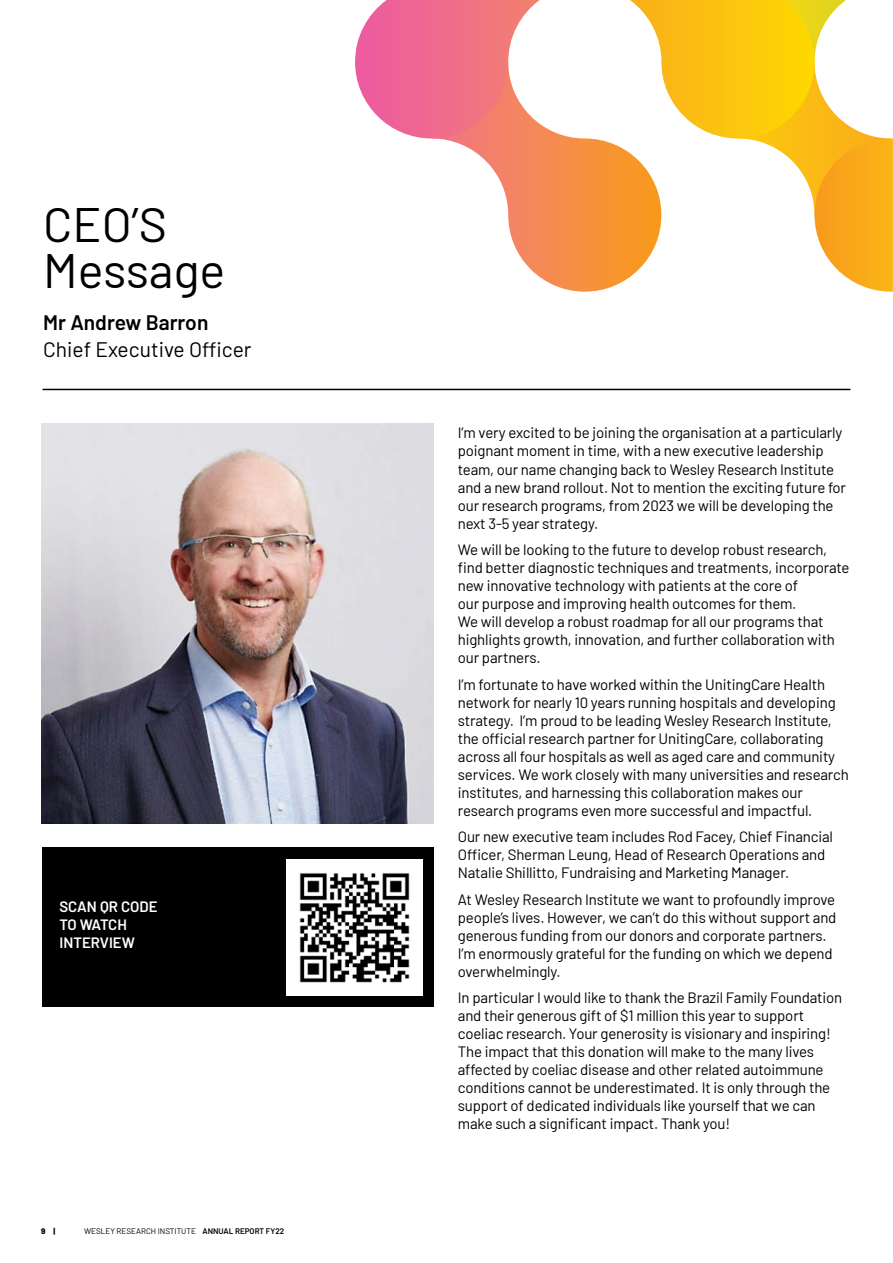
<style>
.page{position:relative;width:893px;height:1263px;background:#fff}
.page>*{position:absolute;margin:0;border:0;box-sizing:border-box;transform-origin:0 0}
.t1{font:48.3px/46.2px "Barlow";color:#000}
.t2{font:21px "Barlow";color:#000}
.t3{font:600 21px "Barlow";color:#000}
.t4{font:15px/18px "Barlow";letter-spacing:-.01em;color:#000}
.t5{font:600 15px/18px "Barlow";color:#fff}
.t6{font:8.1px "Barlow";color:#000}
.t7{font:800 8.1px "Barlow";color:#000}
.s1{font-weight:600}
</style>
<div class="page">
<svg style="left:432px;top:124px;width:198px;height:168px"></svg>
<svg style="left:355px;top:0;width:185px;height:138px"></svg>
<svg style="left:630px;top:0;width:263px;height:292px"></svg>
<img style="left:41px;top:424px;width:393px;height:399px">
<hr style="left:43px;top:389px;width:807px;height:1px;background:#000">
<div style="left:43px;top:847px;width:391px;height:160px;background:#000"></div>
<img style="left:287px;top:859px;width:136px;height:136px">
<h1 class="t1" style="left:43px;top:198px;width:184px">CEO’S<br>Message</h1>
<h2 class="t3" style="left:43px;top:307px;width:167px">Mr Andrew Barron</h2>
<h2 class="t2" style="left:43px;top:334px;width:210px">Chief Executive Officer</h2>
<p class="t5" style="left:59px;top:896px;width:100px">SCAN QR CODE<br>TO WATCH<br>INTERVIEW</p>
<p class="t7" style="left:41px;top:1224px;width:16px">9 |</p>
<p class="t6" style="left:84px;top:1225px;width:201px">WESLEY RESEARCH INSTITUTE <span class="s1">ANNUAL REPORT FY22</span></p>
<p class="t4" style="left:458px;top:423px;width:390px">I’m very excited to be joining the organisation at a particularly poignant moment in time, with a new executive leadership team, our name changing back to Wesley Research Institute and a new brand rollout. Not to mention the exciting future for our research programs, from 2023 we will be developing the next 3-5 year strategy.</p>
<p class="t4" style="left:458px;top:539px;width:393px">We will be looking to the future to develop robust research, find better diagnostic techniques and treatments, incorporate new innovative technology with patients at the core of<br>our purpose and improving health outcomes for them.<br>We will develop a robust roadmap for all our programs that highlights growth, innovation, and further collaboration with our partners.</p>
<p class="t4" style="left:458px;top:674px;width:393px">I’m fortunate to have worked within the UnitingCare Health network for nearly 10 years running hospitals and developing strategy. I’m proud to be leading Wesley Research Institute, the official research partner for UnitingCare, collaborating across all four hospitals as well as aged care and community services. We work closely with many universities and research institutes, and harnessing this collaboration makes our research programs even more successful and impactful.</p>
<p class="t4" style="left:458px;top:826px;width:377px">Our new executive team includes Rod Facey, Chief Financial<br>Officer, Sherman Leung, Head of Research Operations and<br>Natalie Shillitto, Fundraising and Marketing Manager.</p>
<p class="t4" style="left:458px;top:889px;width:380px">At Wesley Research Institute we want to profoundly improve people’s lives. However, we can’t do this without support and generous funding from our donors and corporate partners.<br>I’m enormously grateful for the funding on which we depend overwhelmingly.</p>
<p class="t4" style="left:458px;top:987px;width:386px">In particular I would like to thank the Brazil Family Foundation and their generous gift of $1 million this year to support coeliac research. Your generosity is visionary and inspiring!<br>The impact that this donation will make to the many lives affected by coeliac disease and other related autoimmune conditions cannot be underestimated. It is only through the support of dedicated individuals like yourself that we can make such a significant impact. Thank you!</p>
</div>
